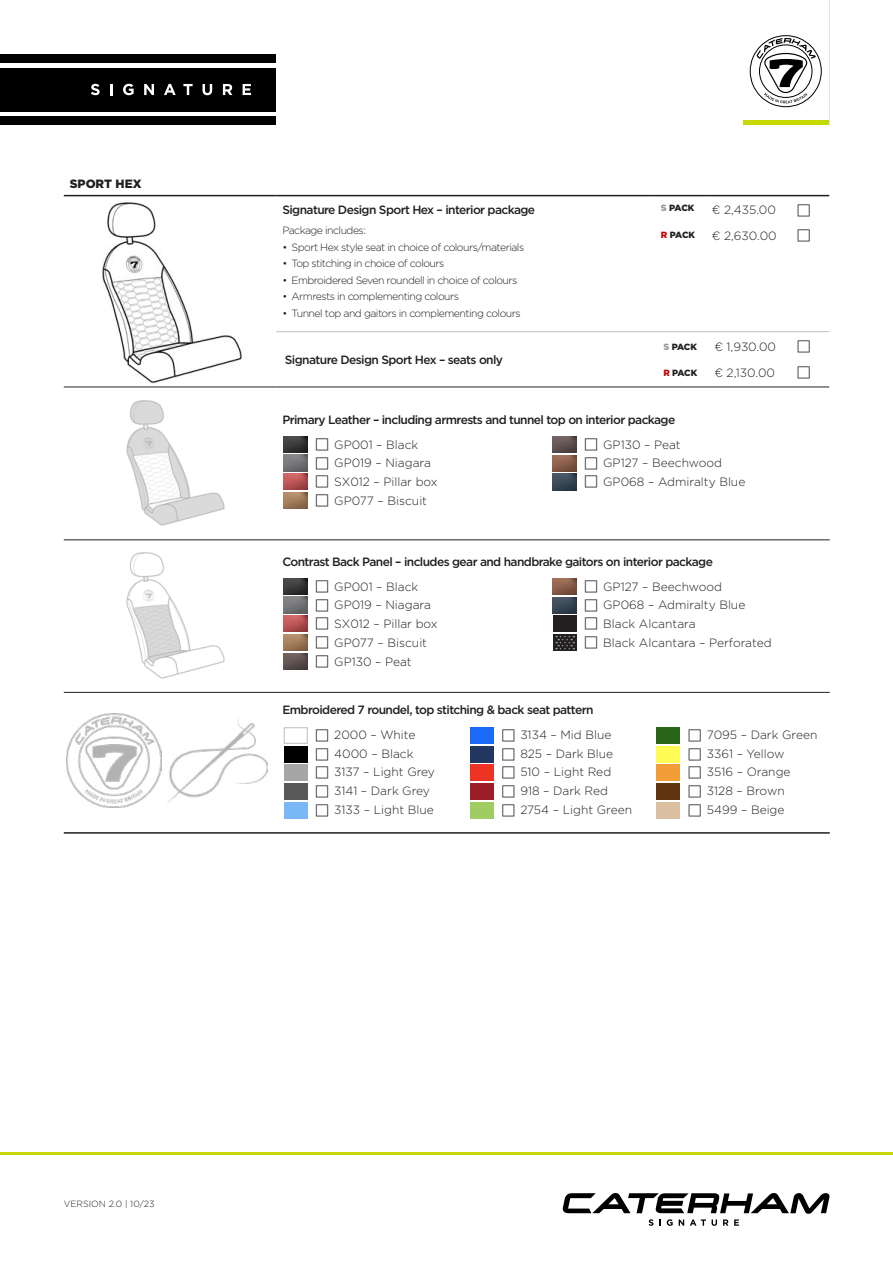
<style>
.page{position:relative;width:893px;height:1263px;background:#fff}
.page>*{position:absolute;margin:0;border:0;box-sizing:border-box;transform-origin:0 0}
.t1{font:300 12px/18.8px "Gotham";color:#231f20}
.t2{font:500 12px "Gotham";letter-spacing:-.05em;color:#231f20}
.t3{font:900 12px "Gotham";color:#231f20}
.t4{font:300 10.5px "Gotham";letter-spacing:-.05em;color:#231f20}
.t5{font:900 9px "Gotham";letter-spacing:-.045em;color:#231f20}
.t6{font:300 9px "Gotham";color:#231f20}
.s1{color:#999}
.s2{color:#c00}
</style>
<div class="page">
<hr style="left:64px;top:195px;width:212px;height:1px;background:#231f20">
<hr style="left:276px;top:195px;width:379px;height:1px;background:#231f20">
<hr style="left:655px;top:195px;width:51px;height:1px;background:#231f20">
<hr style="left:706px;top:195px;width:123px;height:1px;background:#231f20">
<hr style="left:64px;top:387px;width:212px;height:1px;background:#231f20">
<hr style="left:276px;top:387px;width:379px;height:1px;background:#231f20">
<hr style="left:655px;top:387px;width:51px;height:1px;background:#231f20">
<hr style="left:706px;top:387px;width:123px;height:1px;background:#231f20">
<hr style="left:276px;top:331px;width:379px;height:1px;background:#bcbec0">
<hr style="left:655px;top:331px;width:51px;height:1px;background:#bcbec0">
<hr style="left:706px;top:331px;width:123px;height:1px;background:#bcbec0">
<hr style="left:0;top:1152px;width:893px;height:2px;background:#c5d800">
<hr style="left:743px;top:0;width:1px;height:125px;background:#d1d3d4">
<hr style="left:829px;top:0;width:1px;height:125px;background:#d1d3d4">
<div style="left:744px;top:120px;width:85px;height:5px;background:#c5d800"></div>
<svg style="left:750px;top:35px;width:72px;height:72px"></svg>
<svg style="left:563px;top:1193px;width:267px;height:33px"></svg>
<img style="left:96px;top:202px;width:152px;height:186px">
<img style="left:126px;top:400px;width:99px;height:126px">
<img style="left:126px;top:552px;width:99px;height:127px">
<img style="left:284px;top:436px;width:24px;height:17px">
<img style="left:284px;top:578px;width:24px;height:17px">
<div style="left:284px;top:727px;width:24px;height:17px;background:#fff;border:1px solid #bcbec0"></div>
<div style="left:470px;top:727px;width:24px;height:17px;background:#1b6af6"></div>
<div style="left:656px;top:727px;width:24px;height:17px;background:#296419"></div>
<img style="left:284px;top:474px;width:24px;height:16px">
<img style="left:284px;top:616px;width:24px;height:16px">
<div style="left:284px;top:765px;width:24px;height:16px;background:#a6a6a6"></div>
<div style="left:470px;top:765px;width:24px;height:16px;background:#ed3323"></div>
<div style="left:656px;top:765px;width:24px;height:16px;background:#f39d39"></div>
<img style="left:553px;top:455px;width:24px;height:16px">
<img style="left:553px;top:578px;width:24px;height:17px">
<div style="left:553px;top:616px;width:24px;height:16px;background:#231f20"></div>
<img style="left:284px;top:455px;width:24px;height:16px">
<img style="left:284px;top:597px;width:24px;height:16px">
<div style="left:284px;top:746px;width:24px;height:16px;background:#000"></div>
<div style="left:470px;top:746px;width:24px;height:16px;background:#233861"></div>
<div style="left:656px;top:746px;width:24px;height:16px;background:#fffd55"></div>
<img style="left:553px;top:474px;width:24px;height:16px">
<img style="left:553px;top:597px;width:24px;height:16px">
<img style="left:284px;top:492px;width:24px;height:17px">
<img style="left:284px;top:634px;width:24px;height:17px">
<div style="left:284px;top:783px;width:24px;height:17px;background:#595959"></div>
<div style="left:470px;top:783px;width:24px;height:17px;background:#991e27"></div>
<div style="left:656px;top:783px;width:24px;height:17px;background:#60350f"></div>
<img style="left:553px;top:436px;width:24px;height:17px">
<img style="left:284px;top:653px;width:24px;height:16px">
<div style="left:284px;top:802px;width:24px;height:17px;background:#79b7f7"></div>
<div style="left:470px;top:802px;width:24px;height:17px;background:#9fcd63"></div>
<div style="left:656px;top:802px;width:24px;height:17px;background:#dbbfa1"></div>
<hr style="left:64px;top:539px;width:766px;height:1px;background:#231f20">
<hr style="left:64px;top:692px;width:766px;height:1px;background:#231f20">
<hr style="left:64px;top:832px;width:766px;height:2px;background:#231f20">
<svg style="left:553px;top:634px;width:24px;height:17px"></svg>
<svg style="left:556px;top:636px;width:18px;height:13px"></svg>
<img style="left:67px;top:713px;width:95px;height:95px">
<img style="left:167px;top:720px;width:101px;height:83px">
<div style="left:65px;top:54px;width:211px;height:9px;background:#000"></div>
<div style="left:65px;top:116px;width:211px;height:9px;background:#000"></div>
<div style="left:65px;top:68px;width:211px;height:43px;background:#000"></div>
<svg style="left:91px;top:84px;width:9px;height:11px"></svg>
<svg style="left:110px;top:84px;width:3px;height:11px"></svg>
<svg style="left:123px;top:84px;width:11px;height:11px"></svg>
<svg style="left:144px;top:84px;width:10px;height:11px"></svg>
<svg style="left:164px;top:84px;width:12px;height:11px"></svg>
<svg style="left:183px;top:84px;width:10px;height:11px"></svg>
<svg style="left:203px;top:84px;width:9px;height:11px"></svg>
<svg style="left:223px;top:84px;width:9px;height:11px"></svg>
<svg style="left:243px;top:84px;width:8px;height:11px"></svg>
<div style="left:42px;top:54px;width:23px;height:9px;background:#000"></div>
<div style="left:42px;top:116px;width:23px;height:9px;background:#000"></div>
<div style="left:42px;top:68px;width:23px;height:43px;background:#000"></div>
<div style="left:18px;top:54px;width:24px;height:9px;background:#000"></div>
<div style="left:18px;top:116px;width:24px;height:9px;background:#000"></div>
<div style="left:18px;top:68px;width:24px;height:43px;background:#000"></div>
<div style="left:0;top:54px;width:18px;height:9px;background:#000"></div>
<div style="left:0;top:116px;width:18px;height:9px;background:#000"></div>
<div style="left:0;top:68px;width:18px;height:43px;background:#000"></div>
<p class="t3" style="left:70px;top:175px;width:73px">SPORT HEX</p>
<p class="t2" style="left:282px;top:202px;width:254px">Signature Design Sport Hex – interior package</p>
<p class="t4" style="left:282px;top:224px;width:85px">Package includes:</p>
<p class="t4" style="left:282px;top:241px;width:243px">• Sport Hex style seat in choice of colours/materials</p>
<p class="t4" style="left:282px;top:257px;width:164px">• Top stitching in choice of colours</p>
<p class="t4" style="left:282px;top:274px;width:236px">• Embroidered Seven roundell in choice of colours</p>
<p class="t4" style="left:282px;top:290px;width:178px">• Armrests in complementing colours</p>
<p class="t4" style="left:282px;top:307px;width:240px">• Tunnel top and gaitors in complementing colours</p>
<p class="t2" style="left:285px;top:352px;width:220px">Signature Design Sport Hex – seats only</p>
<p class="t5" style="left:661px;top:202px;width:35px"><span class="s1">S</span> PACK</p>
<p class="t5" style="left:661px;top:228px;width:36px"><span class="s2">R</span> PACK</p>
<p class="t5" style="left:663px;top:340px;width:35px"><span class="s1">S</span> PACK</p>
<p class="t5" style="left:663px;top:367px;width:36px"><span class="s2">R</span> PACK</p>
<p class="t2" style="left:282px;top:412px;width:394px">Primary Leather – including armrests and tunnel top on interior package</p>
<p class="t1" style="left:712px;top:196px;width:66px;line-height:26.2px">€ 2,435.00 € 2,630.00</p>
<p class="t1" style="left:714px;top:333px;width:63px;line-height:26.2px">€ 1,930.00 € 2,130.00</p>
<p class="t1" style="left:334px;top:435px;width:105px">GP001 – Black<br>GP019 – Niagara<br>SX012 – Pillar box<br>GP077 – Biscuit</p>
<p class="t1" style="left:603px;top:435px;width:144px">GP130 – Peat<br>GP127 – Beechwood<br>GP068 – Admiralty Blue</p>
<p class="t2" style="left:282px;top:554px;width:432px">Contrast Back Panel – includes gear and handbrake gaitors on interior package</p>
<p class="t1" style="left:334px;top:577px;width:105px">GP001 – Black<br>GP019 – Niagara<br>SX012 – Pillar box<br>GP077 – Biscuit<br>GP130 – Peat</p>
<p class="t1" style="left:603px;top:577px;width:170px">GP127 – Beechwood<br>GP068 – Admiralty Blue<br>Black Alcantara<br>Black Alcantara – Perforated</p>
<p class="t2" style="left:282px;top:702px;width:313px">Embroidered 7 roundel, top stitching &amp; back seat pattern</p>
<p class="t1" style="left:334px;top:725px;width:102px">2000 – White<br>4000 – Black<br>3137 – Light Grey<br>3141 – Dark Grey<br>3133 – Light Blue</p>
<p class="t1" style="left:520px;top:725px;width:113px">3134 – Mid Blue<br>825 – Dark Blue<br>510 – Light Red<br>918 – Dark Red<br>2754 – Light Green</p>
<p class="t1" style="left:707px;top:725px;width:112px">7095 – Dark Green<br>3361 – Yellow<br>3516 – Orange<br>3128 – Brown<br>5499 – Beige</p>
<p class="t6" style="left:64px;top:1198px;width:92px">VERSION 2.0 | 10/23</p>
</div>
